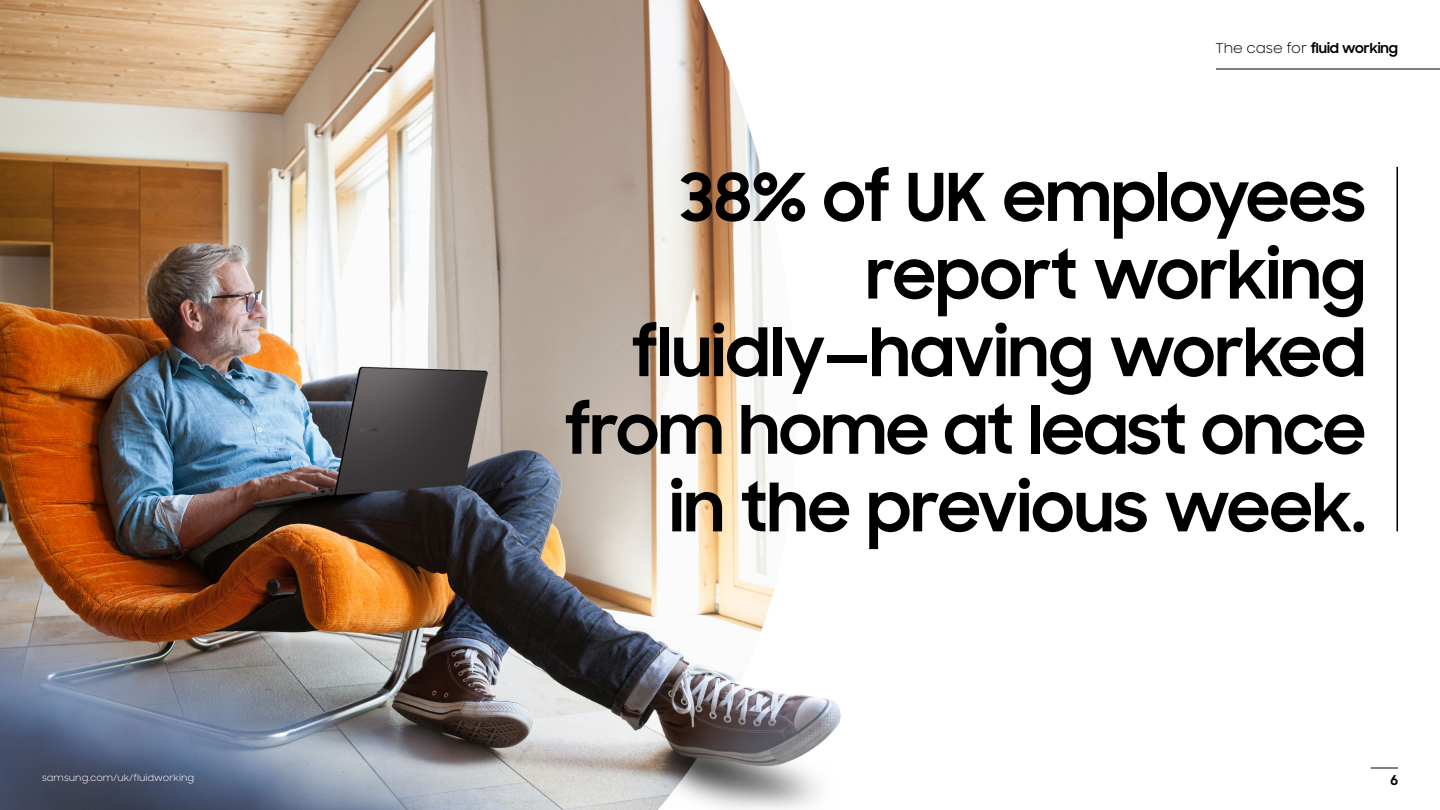
<style>
.page{position:relative;width:1440px;height:810px;background:#fff}
.page>*{position:absolute;margin:0;border:0;box-sizing:border-box;transform-origin:0 0}
.t1{font:700 65.93px/77.6px "Samsung Sharp Sans";color:#000;text-align:right}
.t2{font:700 13.5px "Samsung Sharp Sans";color:#000}
.t3{font:9px "Samsung Sharp Sans";color:#fff}
.s1{font-weight:400}
</style>
<div class="page">
<img style="left:0;top:0;width:1440px;height:810px">
<svg style="left:1371px;top:768px;width:27px;height:1px"></svg>
<hr style="left:1216px;top:69px;width:224px;height:1px;background:#000">
<hr style="left:1396px;top:167px;width:2px;height:364px;background:#000">
<p class="t3" style="left:42px;top:772px;width:154px">samsung.com/uk/fluidworking</p>
<p class="t2" style="left:1215px;top:38px;width:184px"><span class="s1">The case for</span> fluid working</p>
<p class="t1" style="left:565px;top:155px;width:802px">38% of UK employees report working fluidly—having worked from home at least once in the previous week.</p>
<p class="t2" style="left:1390px;top:770px;width:9px">6</p>
</div>
